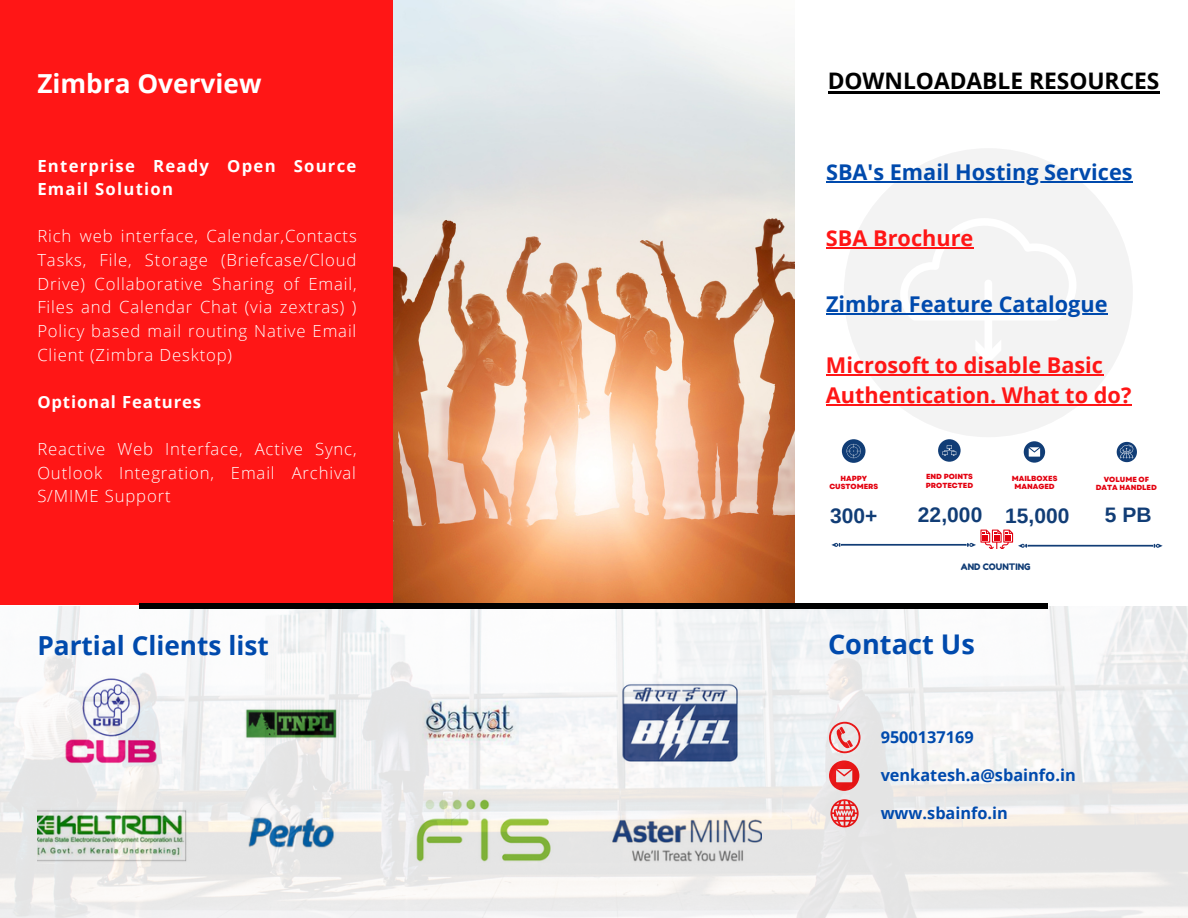
<style>
.page{position:relative;width:1188px;height:918px;background:#fff}
.page>*{position:absolute;margin:0;border:0;box-sizing:border-box;transform-origin:0 0}
.t1{font:700 27.15px "Open Sans";color:#004aad}
.t2{font:700 26.25px "Open Sans";color:#004aad}
.t3{font:700 26.25px "Open Sans";color:#fff}
.t4{font:700 22.8px "Open Sans";color:#000}
.t5{font:700 21.75px/30px "Open Sans";color:#ff1616}
.t6{font:700 21.75px "Open Sans";color:#004aad}
.t7{font:700 21px "Arimo";letter-spacing:.005em;color:#113d76}
.t8{font:300 16.65px/23.7px "Open Sans";letter-spacing:.05em;color:#fff;text-align:justify}
.t9{font:700 16.65px/23.7px "Open Sans";letter-spacing:.075em;color:#fff}
.t10{font:700 16.65px "Open Sans";letter-spacing:.05em;color:#fff}
.t11{font:700 16.35px "Open Sans";color:#004aad}
.t12{font:9px "Fredoka One";color:#113d76}
.t13{font:800 7.35px/8.2px "Garet";color:#e3010f;text-align:center}
</style>
<div class="page">
<div style="left:0;top:0;width:396px;height:605px;background:#ff1616"></div>
<img style="left:394px;top:0;width:400px;height:603px">
<img style="left:0;top:606px;width:1188px;height:312px">
<div style="left:842px;top:439px;width:24px;height:24px;background:#113d76;border-radius:50%"></div>
<svg style="left:847px;top:444px;width:14px;height:14px"></svg>
<div style="left:938px;top:439px;width:23px;height:23px;background:#113d76;border-radius:50%"></div>
<svg style="left:942px;top:445px;width:14px;height:11px"></svg>
<svg style="left:1024px;top:441px;width:21px;height:22px"></svg>
<svg style="left:1117px;top:442px;width:20px;height:20px"></svg>
<svg style="left:831px;top:530px;width:332px;height:19px"></svg>
<div style="left:844px;top:148px;width:289px;height:289px;background:#f3f3f3;border-radius:50%"></div>
<svg style="left:900px;top:218px;width:176px;height:102px"></svg>
<div style="left:985px;top:280px;width:7px;height:79px;background:#fff;border-radius:4px"></div>
<svg style="left:976px;top:341px;width:25px;height:22px"></svg>
<div style="left:140px;top:603px;width:908px;height:6px;background:#000"></div>
<hr style="left:828px;top:91px;width:331px;height:3px;background:#000">
<hr style="left:826px;top:182px;width:307px;height:1px;background:#004aad">
<hr style="left:826px;top:247px;width:147px;height:2px;background:#ff1616">
<hr style="left:826px;top:314px;width:282px;height:1px;background:#004aad">
<hr style="left:826px;top:375px;width:277px;height:1px;background:#ff1616">
<hr style="left:826px;top:404px;width:305px;height:2px;background:#ff1616">
<h2 class="t3" style="left:37px;top:65px;width:226px">Zimbra Overview</h2>
<h3 class="t4" style="left:828px;top:65px;width:333px">DOWNLOADABLE RESOURCES</h3>
<p class="t9" style="left:37px;top:153px;width:321px">Enterprise Ready Open Source<br>Email Solution</p>
<p class="t8" style="left:37px;top:224px;width:321px">Rich web interface, Calendar,Contacts Tasks, File, Storage (Briefcase/Cloud Drive) Collaborative Sharing of Email, Files and Calendar Chat (via zextras) )<br>Policy based mail routing Native Email Client (Zimbra Desktop)</p>
<p class="t10" style="left:37px;top:390px;width:165px">Optional Features</p>
<p class="t8" style="left:37px;top:437px;width:321px">Reactive Web Interface, Active Sync, Outlook Integration, Email Archival S/MIME Support</p>
<h3 class="t6" style="left:826px;top:157px;width:308px">SBA's Email Hosting Services</h3>
<h3 class="t5" style="left:826px;top:223px;width:149px">SBA Brochure</h3>
<h3 class="t6" style="left:826px;top:289px;width:283px">Zimbra Feature Catalogue</h3>
<h3 class="t5" style="left:826px;top:350px;width:307px">Microsoft to disable Basic<br>Authentication. What to do?</h3>
<p class="t13" style="left:829px;top:474px;width:50px">HAPPY<br>CUSTOMERS</p>
<p class="t13" style="left:926px;top:473px;width:49px;text-align:left">END POINTS<br>PROTECTED</p>
<p class="t13" style="left:1012px;top:474px;width:47px">MAILBOXES<br>MANAGED</p>
<p class="t13" style="left:1096px;top:475px;width:63px">VOLUME OF<br>DATA HANDLED</p>
<p class="t7" style="left:918px;top:504px;width:153px">22,000 15,000</p>
<p class="t7" style="left:1105px;top:503px;width:48px">5 PB</p>
<p class="t12" style="left:961px;top:561px;width:71px">AND COUNTING</p>
<p class="t7" style="left:830px;top:504px;width:49px">300+</p>
<h2 class="t2" style="left:37px;top:627px;width:233px">Partial Clients list</h2>
<h1 class="t1" style="left:828px;top:625px;width:148px">Contact Us</h1>
<p class="t11" style="left:881px;top:725px;width:95px">9500137169</p>
<p class="t11" style="left:881px;top:763px;width:197px">venkatesh.a@sbainfo.in</p>
<p class="t11" style="left:881px;top:802px;width:129px">www.sbainfo.in</p>
</div>
